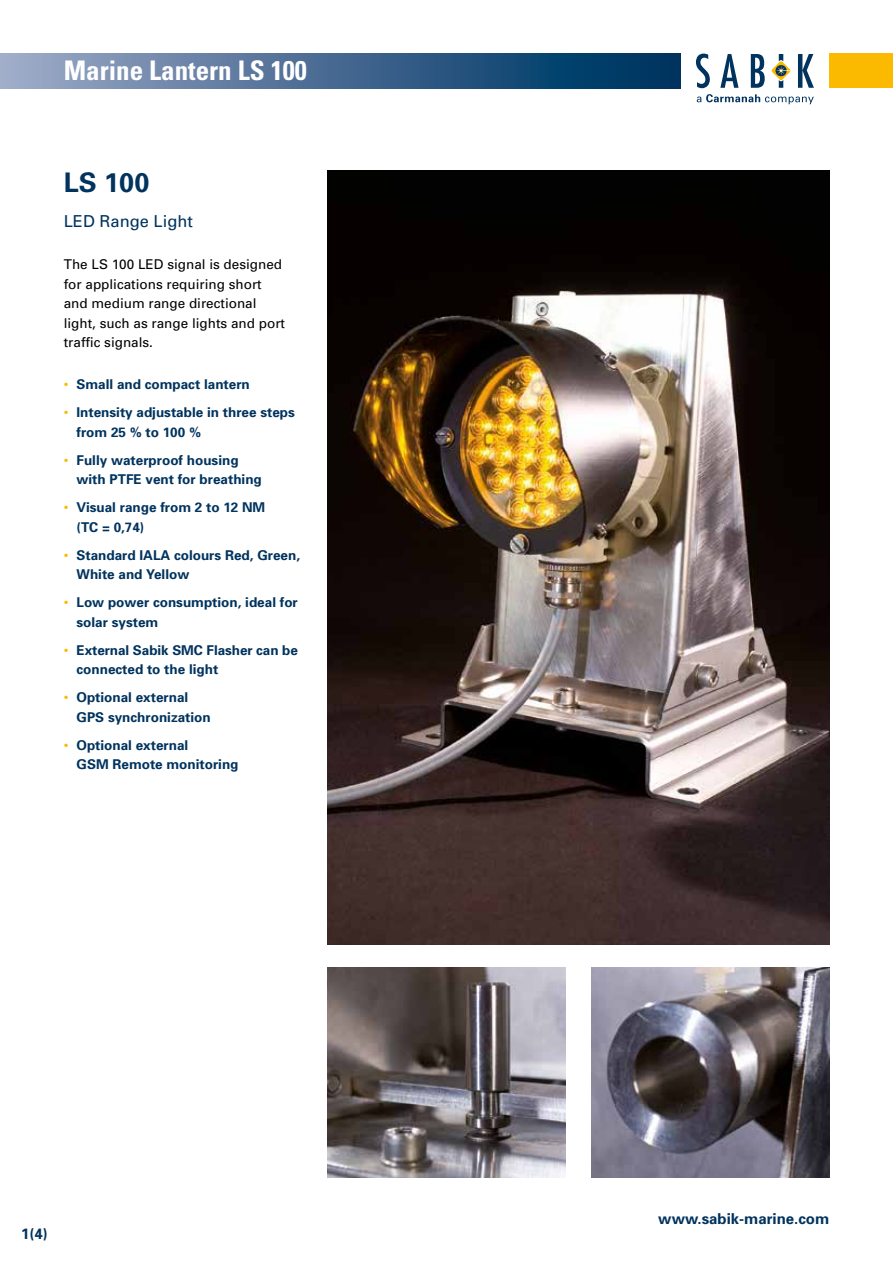
<style>
.page{position:relative;width:893px;height:1263px;background:#fff}
.page>*{position:absolute;margin:0;border:0;box-sizing:border-box;transform-origin:0 0}
.t1{font:700 condensed 27px "Univers";color:#fff}
.t2{font:700 27px "Univers";color:#00335e}
.t3{font:16.5px "Univers";color:#00335e}
.t4{font:700 15px "Univers";color:#00335e}
.t5{font:700 13.5px/19.5px "Univers";color:#00335e}
.t6{font:13.5px/19.5px "Univers";color:#000}
.s1{font-weight:400;color:#fbba00}
</style>
<div class="page">
<div style="left:0;top:54px;width:680px;height:34px;background:linear-gradient(to right,#9ea8c7,#002d5b)"></div>
<div style="left:829px;top:53px;width:64px;height:35px;background:#fbba00"></div>
<svg style="left:696px;top:54px;width:14px;height:34px"></svg>
<svg style="left:720px;top:54px;width:18px;height:34px"></svg>
<svg style="left:751px;top:54px;width:14px;height:34px"></svg>
<svg style="left:798px;top:54px;width:16px;height:34px"></svg>
<svg style="left:771px;top:54px;width:19px;height:34px"></svg>
<svg style="left:697px;top:94px;width:117px;height:10px"></svg>
<img style="left:591px;top:967px;width:238px;height:211px">
<img style="left:327px;top:967px;width:239px;height:211px">
<img style="left:327px;top:170px;width:502px;height:774px">
<h1 class="t1" style="left:64px;top:54px;width:244px">Marine Lantern LS 100</h1>
<h1 class="t2" style="left:64px;top:165px;width:87px">LS 100</h1>
<p class="t3" style="left:64px;top:211px;width:131px">LED Range Light</p>
<p class="t6" style="left:64px;top:255px;width:223px">The LS 100 LED signal is designed for applications requiring short and medium range directional light, such as range lights and port traffic signals.</p>
<p class="t5" style="left:64px;top:374px;width:188px"><span class="s1">•</span> Small and compact lantern</p>
<p class="t5" style="left:77px;top:402px;width:220px;text-indent:-13px"><span class="s1">•</span> Intensity adjustable in three steps from 25 % to 100 %</p>
<p class="t5" style="left:77px;top:450px;width:187px;text-indent:-13px"><span class="s1">•</span> Fully waterproof housing with PTFE vent for breathing</p>
<p class="t5" style="left:77px;top:497px;width:190px;text-indent:-13px"><span class="s1">•</span> Visual range from 2 to 12 NM (TC = 0,74)</p>
<p class="t5" style="left:77px;top:545px;width:225px;text-indent:-13px"><span class="s1">•</span> Standard IALA colours Red, Green,<br>White and Yellow</p>
<p class="t5" style="left:77px;top:592px;width:223px;text-indent:-13px"><span class="s1">•</span> Low power consumption, ideal for solar system</p>
<p class="t5" style="left:77px;top:640px;width:223px;text-indent:-13px"><span class="s1">•</span> External Sabik SMC Flasher can be connected to the light</p>
<p class="t5" style="left:77px;top:687px;width:136px;text-indent:-13px"><span class="s1">•</span> Optional external<br>GPS synchronization</p>
<p class="t5" style="left:77px;top:735px;width:164px;text-indent:-13px"><span class="s1">•</span> Optional external<br>GSM Remote monitoring</p>
<p class="t4" style="left:21px;top:1224px;width:28px">1(4)</p>
<p class="t4" style="left:658px;top:1209px;width:172px">www.sabik-marine.com</p>
</div>
